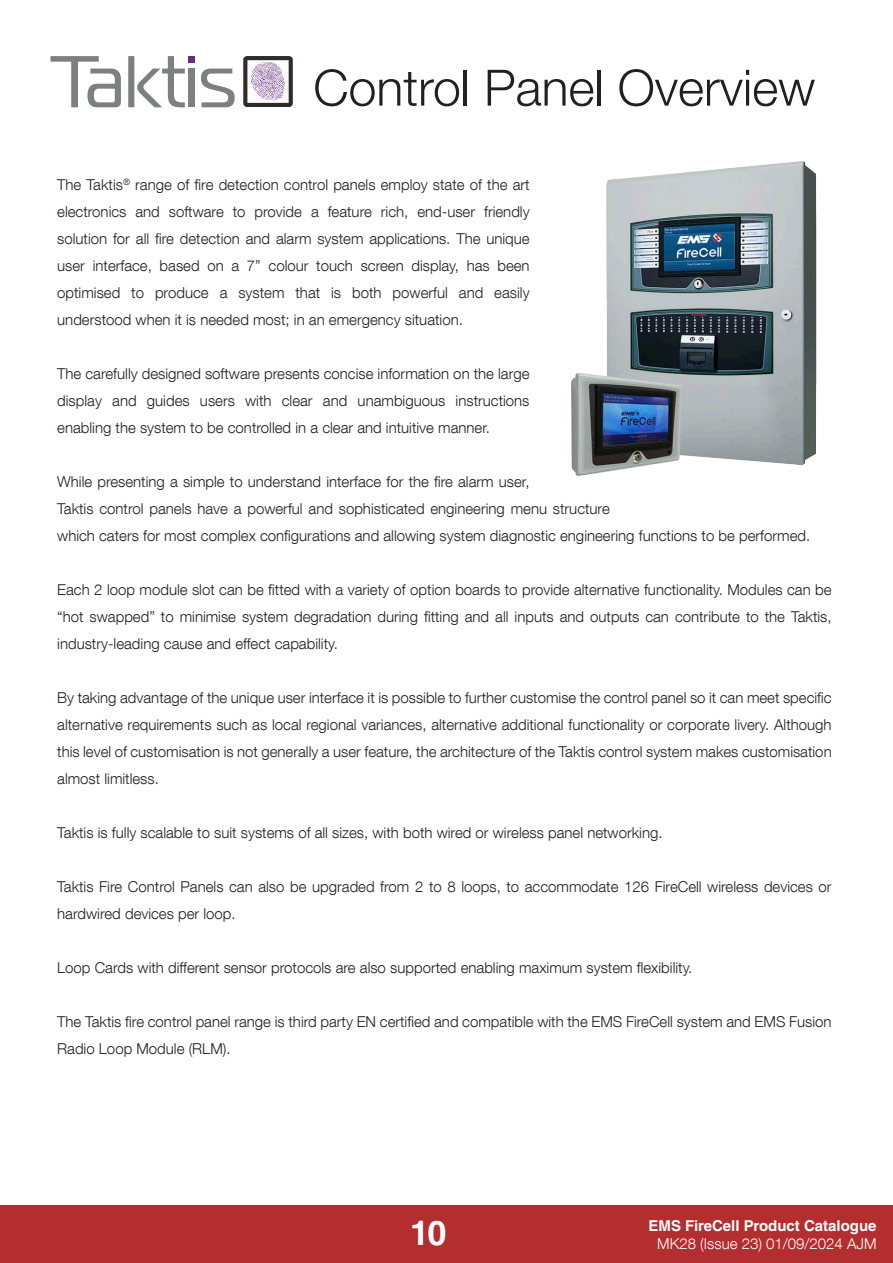
<style>
.page{position:relative;width:893px;height:1263px;background:#fff}
.page>*{position:absolute;margin:0;border:0;box-sizing:border-box;transform-origin:0 0}
.t1{font:300 50.1px "Helvetica Neue LT Com";color:#231f20}
.t2{font:700 34.2px "Helvetica LT Std";color:#fff}
.t3{font:300 15px/27px "Helvetica Neue LT Com";color:#231f20;text-align:justify}
.t4{font:700 15px "Helvetica LT Std";color:#fff}
.t5{font:300 15px "Helvetica Neue LT Com";color:#fff}
</style>
<div class="page">
<div style="left:0;top:1205px;width:893px;height:58px;background:#b42e2f"></div>
<svg style="left:51px;top:56px;width:70px;height:51px"></svg>
<svg style="left:128px;top:56px;width:57px;height:51px"></svg>
<div style="left:189px;top:56px;width:6px;height:7px;background:#662d80"></div>
<div style="left:189px;top:69px;width:6px;height:38px;background:#7d8080"></div>
<svg style="left:201px;top:69px;width:34px;height:38px"></svg>
<svg style="left:243px;top:56px;width:50px;height:51px"></svg>
<img style="left:571px;top:161px;width:246px;height:315px">
<h1 class="t1" style="left:313px;top:57px;width:503px">Control Panel Overview</h1>
<p class="t3" style="left:57px;top:171px;width:474px">The Taktis<sup>®</sup> range of fire detection control panels employ state of the art electronics and software to provide a feature rich, end-user friendly solution for all fire detection and alarm system applications. The unique user interface, based on a 7” colour touch screen display, has been optimised to produce a system that is both powerful and easily understood when it is needed most; in an emergency situation.</p>
<p class="t3" style="left:57px;top:360px;width:474px">The carefully designed software presents concise information on the large display and guides users with clear and unambiguous instructions enabling the system to be controlled in a clear and intuitive manner.</p>
<p class="t3" style="left:57px;top:468px;width:754px;text-align:left">While presenting a simple to understand interface for the fire alarm user,<br>Taktis control panels have a powerful and sophisticated engineering menu structure<br>which caters for most complex configurations and allowing system diagnostic engineering functions to be performed.</p>
<p class="t3" style="left:57px;top:576px;width:776px">Each 2 loop module slot can be fitted with a variety of option boards to provide alternative functionality. Modules can be “hot swapped” to minimise system degradation during fitting and all inputs and outputs can contribute to the Taktis, industry-leading cause and effect capability.</p>
<p class="t3" style="left:57px;top:684px;width:776px">By taking advantage of the unique user interface it is possible to further customise the control panel so it can meet specific alternative requirements such as local regional variances, alternative additional functionality or corporate livery. Although this level of customisation is not generally a user feature, the architecture of the Taktis control system makes customisation almost limitless.</p>
<p class="t3" style="left:57px;top:819px;width:607px">Taktis is fully scalable to suit systems of all sizes, with both wired or wireless panel networking.</p>
<p class="t3" style="left:57px;top:873px;width:776px">Taktis Fire Control Panels can also be upgraded from 2 to 8 loops, to accommodate 126 FireCell wireless devices or hardwired devices per loop.</p>
<p class="t3" style="left:57px;top:954px;width:637px">Loop Cards with different sensor protocols are also supported enabling maximum system flexibility.</p>
<p class="t3" style="left:57px;top:1008px;width:776px">The Taktis fire control panel range is third party EN certified and compatible with the EMS FireCell system and EMS Fusion<br>Radio Loop Module (RLM).</p>
<h2 class="t2" style="left:410px;top:1212px;width:38px">10</h2>
<p class="t4" style="left:649px;top:1217px;width:229px">EMS FireCell Product Catalogue</p>
<p class="t5" style="left:657px;top:1234px;width:221px">MK28 (Issue 23) 01/09/2024 AJM</p>
</div>
